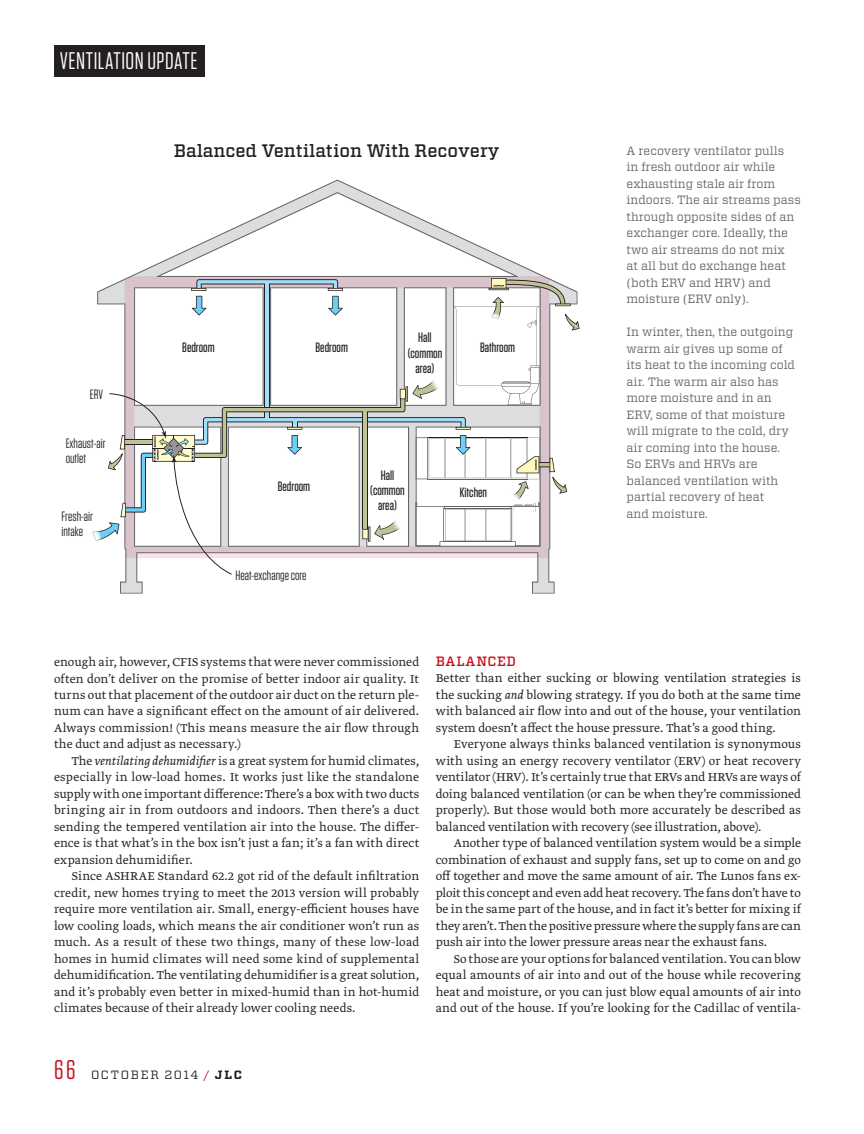
<style>
.page{position:relative;width:864px;height:1134px;background:#fff}
.page>*{position:absolute;margin:0;border:0;box-sizing:border-box;transform-origin:0 0}
.t1{font:27px "Tungsten";color:#c4121a}
.t2{font:24px "Tungsten";letter-spacing:.02em;color:#fff}
.t3{font:500 18px "Vitesse";color:#231f20}
.t4{font:300 13.5px/16.5px "Greta Text Std";letter-spacing:.01em;color:#231f20;text-align:justify}
.t5{font:500 13.5px/15.5px "Tungsten";color:#231f20;text-align:center}
.t6{font:13.5px/15.5px "Tungsten";color:#231f20}
.t7{font:500 13.5px "Vitesse";letter-spacing:.045em;color:#c4121a}
.t8{font:12px/16.5px "Vitesse";color:#636366}
.t9{font:12px "Vitesse";letter-spacing:.13em;color:#231f20}
.s1{font-style:italic}
.s2{color:#c4121a}
.s3{font-weight:700}
</style>
<div class="page">
<div style="left:54px;top:45px;width:151px;height:32px;background:#231f20"></div>
<img style="left:120px;top:179px;width:435px;height:415px">
<svg style="left:92px;top:278px;width:488px;height:297px"></svg>
<h2 class="t2" style="left:60px;top:48px;width:139px">VENTILATION UPDATE</h2>
<p class="t6" style="left:90px;top:387px;width:15px">ERV</p>
<p class="t6" style="left:66px;top:435px;width:41px">Exhaust-air outlet</p>
<p class="t6" style="left:62px;top:509px;width:33px">Fresh-air intake</p>
<h3 class="t3" style="left:174px;top:138px;width:327px">Balanced Ventilation With Recovery</h3>
<p class="t8" style="left:627px;top:142px;width:176px">A recovery ventilator pulls<br>in fresh outdoor air while exhausting stale air from indoors. The air streams pass through opposite sides of an exchanger core. Ideally, the two air streams do not mix<br>at all but do exchange heat (both ERV and HRV) and moisture (ERV only).</p>
<p class="t8" style="left:627px;top:323px;width:170px">In winter, then, the outgoing warm air gives up some of its heat to the incoming cold air. The warm air also has more moisture and in an<br>ERV, some of that moisture will migrate to the cold, dry air coming into the house.<br>So ERVs and HRVs are balanced ventilation with partial recovery of heat<br>and moisture.</p>
<p class="t5" style="left:408px;top:330px;width:36px">Hall (common area)</p>
<p class="t5" style="left:182px;top:340px;width:34px">Bedroom</p>
<p class="t5" style="left:316px;top:340px;width:34px">Bedroom</p>
<p class="t5" style="left:480px;top:340px;width:37px">Bathroom</p>
<p class="t5" style="left:370px;top:467px;width:36px">Hall (common area)</p>
<p class="t5" style="left:278px;top:479px;width:34px">Bedroom</p>
<p class="t5" style="left:460px;top:485px;width:29px">Kitchen</p>
<p class="t6" style="left:235px;top:567px;width:73px">Heat-exchange core</p>
<p class="t4" style="left:54px;top:654px;width:367px">enough air, however, CFIS systems that were never commissioned often don’t deliver on the promise of better indoor air quality. It turns out that placement of the outdoor air duct on the return ple&shy;num can have a significant effect on the amount of air delivered.<br>Always commission! (This means measure the air flow through the duct and adjust as necessary.)</p>
<p class="t4" style="left:54px;top:753px;width:367px;text-indent:18px">The <span class="s1">ventilating dehumidifier</span> is a great system for humid climates, especially in low-load homes. It works just like the standalone supply with one important difference: There’s a box with two ducts bringing air in from outdoors and indoors. Then there’s a duct sending the tempered ventilation air into the house. The differ&shy;ence is that what’s in the box isn’t just a fan; it’s a fan with direct expansion dehumidifier.</p>
<p class="t4" style="left:54px;top:869px;width:367px;text-indent:18px">Since ASHRAE Standard 62.2 got rid of the default infiltration credit, new homes trying to meet the 2013 version will probably require more ventilation air. Small, energy-efficient houses have low cooling loads, which means the air conditioner won’t run as much. As a result of these two things, many of these low-load homes in humid climates will need some kind of supplemental dehumidification. The ventilating dehumidifier is a great solution, and it’s probably even better in mixed-humid than in hot-humid climates because of their already lower cooling needs.</p>
<p class="t7" style="left:436px;top:652px;width:82px">BALANCED</p>
<p class="t4" style="left:436px;top:671px;width:367px">Better than either sucking or blowing ventilation strategies is the sucking <span class="s1">and</span> blowing strategy. If you do both at the same time with balanced air flow into and out of the house, your ventilation system doesn’t affect the house pressure. That’s a good thing.</p>
<p class="t4" style="left:436px;top:737px;width:367px;text-indent:18px">Everyone always thinks balanced ventilation is synonymous with using an energy recovery ventilator (ERV) or heat recovery ventilator (HRV). It’s certainly true that ERVs and HRVs are ways of doing balanced ventilation (or can be when they’re commissioned properly). But those would both more accurately be described as balanced ventilation with recovery (see illustration, above).</p>
<p class="t4" style="left:436px;top:836px;width:367px;text-indent:18px">Another type of balanced ventilation system would be a simple combination of exhaust and supply fans, set up to come on and go off together and move the same amount of air. The Lunos fans ex&shy;ploit this concept and even add heat recovery. The fans don’t have to be in the same part of the house, and in fact it’s better for mixing if they aren’t. Then the positive pressure where the supply fans are can push air into the lower pressure areas near the exhaust fans.</p>
<p class="t4" style="left:436px;top:951px;width:367px;text-indent:18px">So those are your options for balanced ventilation. You can blow equal amounts of air into and out of the house while recovering heat and moisture, or you can just blow equal amounts of air into and out of the house. If you’re looking for the Cadillac of ventila-</p>
<h1 class="t1" style="left:54px;top:1055px;width:23px">66</h1>
<p class="t9" style="left:91px;top:1066px;width:152px">OCTOBER 2014 <span class="s2">/</span> <span class="s3">JLC</span></p>
</div>
